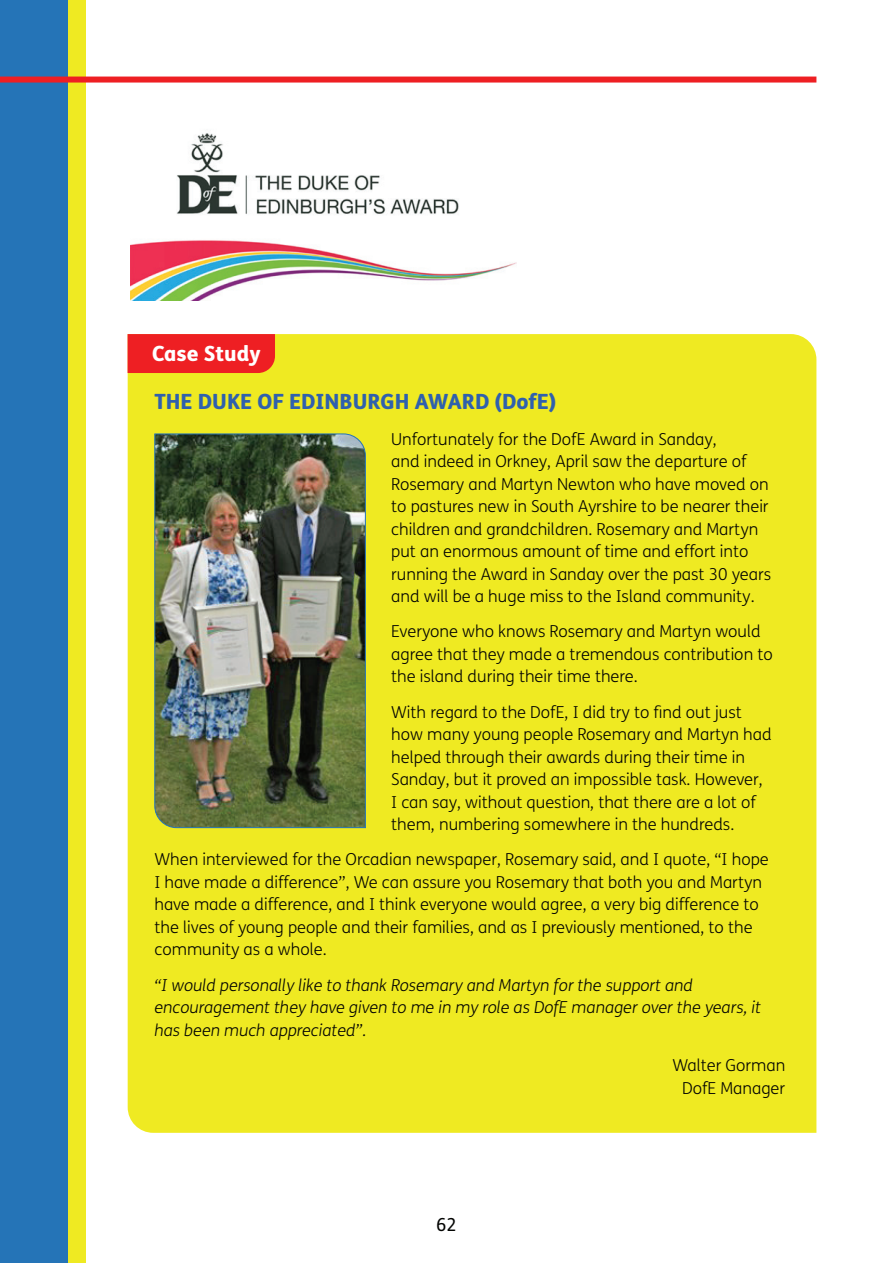
<style>
.page{position:relative;width:893px;height:1263px;background:#fff}
.page>*{position:absolute;margin:0;border:0;box-sizing:border-box;transform-origin:0 0}
.t1{font:800 21px "FS Me";color:#2f60ad}
.t2{font:800 21px "FS Me";color:#fff}
.t3{font:18px "FS Me";color:#040503}
.t4{font:300 16.5px/22.5px "FS Me";color:#040503}
.t5{font:italic 300 16.5px/22.5px "FS Me";color:#040503}
</style>
<div class="page">
<div style="left:128px;top:334px;width:688px;height:799px;background:#efea22"></div>
<div style="left:128px;top:334px;width:147px;height:39px;background:#ee1f23"></div>
<img style="left:154px;top:433px;width:212px;height:395px">
<img style="left:131px;top:133px;width:386px;height:167px">
<div style="left:0;top:0;width:68px;height:1263px;background:#2574b7"></div>
<div style="left:68px;top:0;width:17px;height:1263px;background:#efea22"></div>
<div style="left:0;top:77px;width:816px;height:6px;background:#ee1f23"></div>
<p class="t2" style="left:152px;top:337px;width:110px">Case Study</p>
<p class="t1" style="left:154px;top:385px;width:403px">THE DUKE OF EDINBURGH AWARD (DofE)</p>
<p class="t4" style="left:391px;top:427px;width:382px">Unfortunately for the DofE Award in Sanday,<br>and indeed in Orkney, April saw the departure of Rosemary and Martyn Newton who have moved on to pastures new in South Ayrshire to be nearer their children and grandchildren. Rosemary and Martyn put an enormous amount of time and effort into running the Award in Sanday over the past 30 years and will be a huge miss to the Island community.</p>
<p class="t4" style="left:391px;top:620px;width:383px">Everyone who knows Rosemary and Martyn would agree that they made a tremendous contribution to the island during their time there.</p>
<p class="t4" style="left:391px;top:700px;width:382px">With regard to the DofE, I did try to find out just how many young people Rosemary and Martyn had helped through their awards during their time in Sanday, but it proved an impossible task. However, I can say, without question, that there are a lot of them, numbering somewhere in the hundreds.</p>
<p class="t4" style="left:154px;top:848px;width:616px">When interviewed for the Orcadian newspaper, Rosemary said, and I quote, “I hope I have made a difference”, We can assure you Rosemary that both you and Martyn have made a difference, and I think everyone would agree, a very big difference to the lives of young people and their families, and as I previously mentioned, to the community as a whole.</p>
<p class="t5" style="left:154px;top:973px;width:608px">“I would personally like to thank Rosemary and Martyn for the support and encouragement they have given to me in my role as DofE manager over the years, it has been much appreciated”.</p>
<p class="t4" style="left:672px;top:1053px;width:114px;text-align:center">Walter Gorman<br>DofE Manager</p>
<p class="t3" style="left:436px;top:1213px;width:22px">62</p>
</div>
